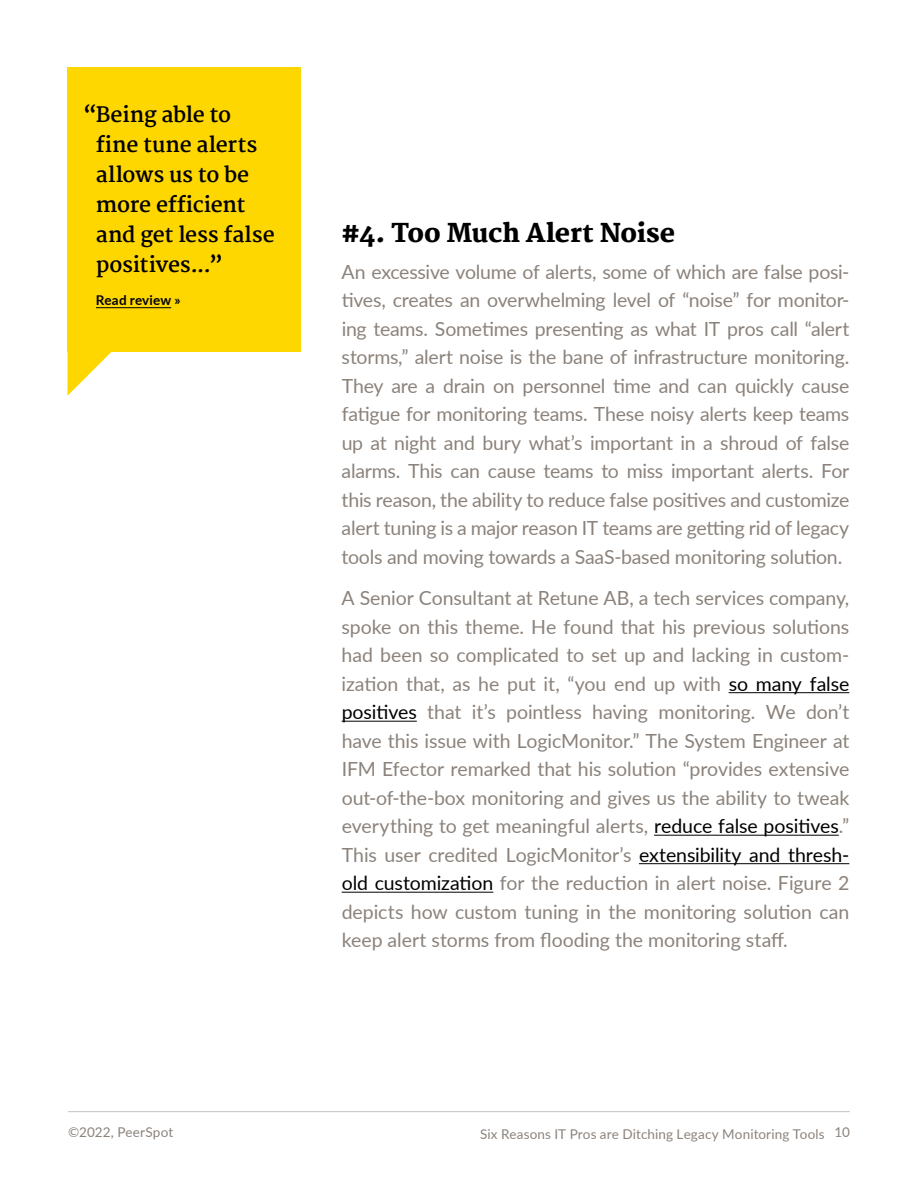
<style>
.page{position:relative;width:918px;height:1188px;background:#fff}
.page>*{position:absolute;margin:0;border:0;box-sizing:border-box;transform-origin:0 0}
.t1{font:800 25.5px "Martel";letter-spacing:-.01em;color:#000}
.t2{font:700 21px/30px "Martel";letter-spacing:-.01em;color:#000}
.t3{font:19.5px/28.5px "Lato";letter-spacing:-.01em;color:#8b827b;text-align:justify}
.t4{font:13.5px "Lato";letter-spacing:.01em;color:#8b827b}
.t5{font:700 13.5px "Lato";letter-spacing:.01em;color:#000}
.s1{color:#000}
</style>
<div class="page">
<hr style="left:68px;top:1111px;width:782px;height:1px;background:#c5c1bd">
<hr style="left:729px;top:692px;width:120px;height:1px;background:#000">
<hr style="left:342px;top:721px;width:75px;height:1px;background:#000">
<hr style="left:654px;top:835px;width:185px;height:1px;background:#000">
<hr style="left:639px;top:863px;width:210px;height:1px;background:#000">
<hr style="left:342px;top:892px;width:151px;height:1px;background:#000">
<div style="left:68px;top:67px;width:233px;height:285px;background:#ffd700"></div>
<svg style="left:68px;top:352px;width:43px;height:43px"></svg>
<hr style="left:96px;top:307px;width:75px;height:1px;background:#000">
<p class="t2" style="left:96px;top:100px;width:180px;text-indent:-13px">“Being able to fine tune alerts allows us to be more efficient and get less false positives...”</p>
<p class="t5" style="left:96px;top:291px;width:86px">Read review »</p>
<h1 class="t1" style="left:342px;top:218px;width:335px">#4. Too Much Alert Noise</h1>
<p class="t3" style="left:342px;top:257px;width:509px">An excessive volume of alerts, some of which are false posi&shy;tives, creates an overwhelming level of “noise” for monitor&shy;ing teams. Sometimes presenting as what IT pros call “alert storms,” alert noise is the bane of infrastructure monitoring.<br>They are a drain on personnel time and can quickly cause fatigue for monitoring teams. These noisy alerts keep teams up at night and bury what’s important in a shroud of false alarms. This can cause teams to miss important alerts. For this reason, the ability to reduce false positives and customize alert tuning is a major reason IT teams are getting rid of legacy tools and moving towards a SaaS-based monitoring solution.</p>
<p class="t3" style="left:342px;top:583px;width:509px">A Senior Consultant at Retune AB, a tech services company, spoke on this theme. He found that his previous solutions had been so complicated to set up and lacking in custom&shy;ization that, as he put it, “you end up with <span class="s1">so many false positives</span> that it’s pointless having monitoring. We don’t have this issue with LogicMonitor.” The System Engineer at IFM Efector remarked that his solution “provides extensive out-of-the-box monitoring and gives us the ability to tweak everything to get meaningful alerts, <span class="s1">reduce false positives</span>.” This user credited LogicMonitor’s <span class="s1">extensibility and thresh&shy;old customization</span> for the reduction in alert noise. Figure 2 depicts how custom tuning in the monitoring solution can keep alert storms from flooding the monitoring staff.</p>
<p class="t4" style="left:68px;top:1122px;width:107px">©2022, PeerSpot</p>
<p class="t4" style="left:480px;top:1124px;width:371px">Six Reasons IT Pros are Ditching Legacy Monitoring Tools 10</p>
</div>
